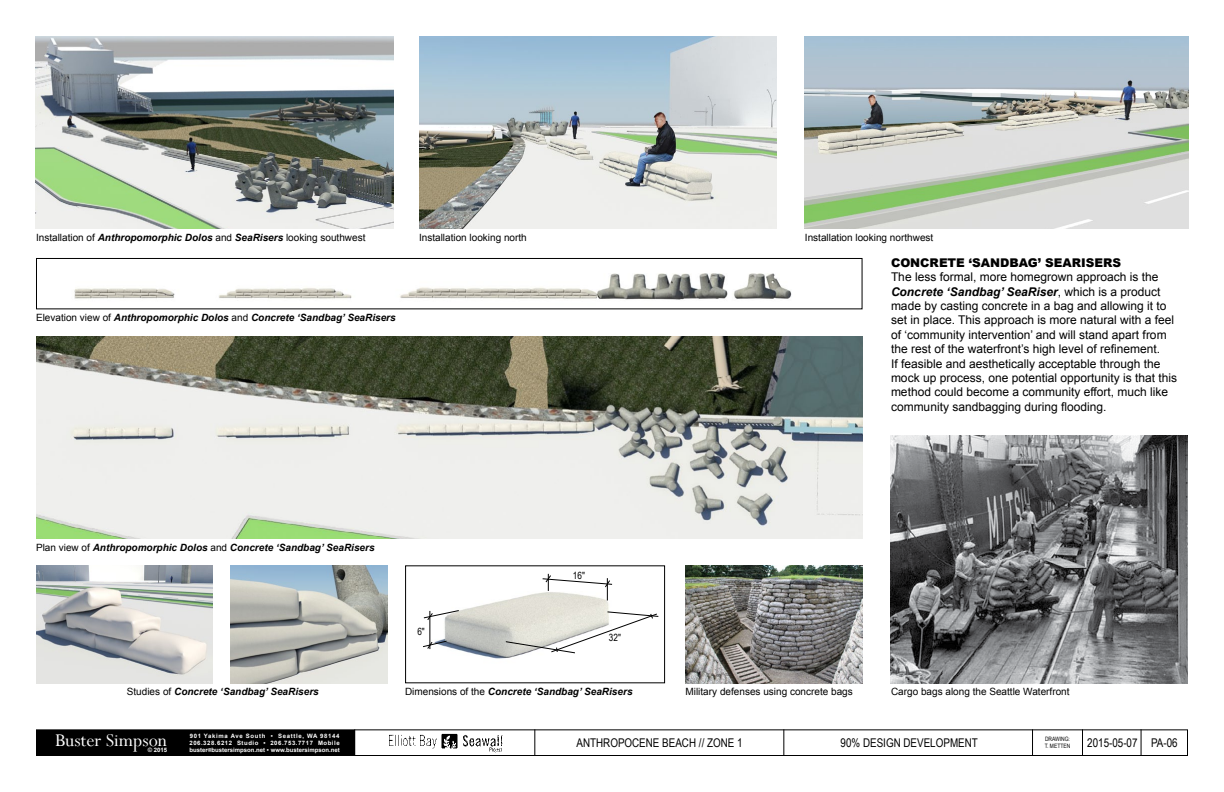
<style>
.page{position:relative;width:1224px;height:792px;background:#fff}
.page>*{position:absolute;margin:0;border:0;box-sizing:border-box;transform-origin:0 0}
.t1{font:20px "Perpetua";color:#fff}
.t2{font:12px/14.4px "Arial";color:#000}
.t3{font:12px "Arial Narrow";color:#000}
.t4{font:900 12px "Arial";color:#000}
.t5{font:italic 700 10px "Arial";color:#000}
.t6{font:10px "Arial";color:#000}
.t7{font:10px "Arial Narrow";color:#000}
.t8{font:700 6px/7px "Arial";color:#fff;text-align:justify}
.t9{font:6px/7.2px "Arial Narrow";color:#000}
.s1{font-weight:700;font-style:italic}
.s2{font-weight:400;font-style:normal}
</style>
<div class="page">
<div style="left:36px;top:729px;width:1152px;height:27px;border:1px solid #000"></div>
<div style="left:36px;top:730px;width:319px;height:26px;background:#000"></div>
<img style="left:389px;top:733px;width:114px;height:20px">
<svg style="left:534px;top:729px;width:1px;height:27px"></svg>
<svg style="left:783px;top:729px;width:1px;height:27px"></svg>
<svg style="left:1032px;top:729px;width:1px;height:27px"></svg>
<svg style="left:1082px;top:729px;width:1px;height:27px"></svg>
<svg style="left:1141px;top:729px;width:1px;height:27px"></svg>
<img style="left:36px;top:36px;width:357px;height:193px">
<img style="left:419px;top:36px;width:357px;height:193px">
<img style="left:36px;top:565px;width:177px;height:118px">
<img style="left:686px;top:565px;width:177px;height:118px">
<img style="left:805px;top:36px;width:383px;height:193px">
<div style="left:405px;top:565px;width:260px;height:118px;border:1px solid #000"></div>
<img style="left:429px;top:592px;width:180px;height:67px">
<hr style="left:430px;top:611px;width:1px;height:38px;background:#000">
<svg style="left:423px;top:610px;width:36px;height:11px"></svg>
<svg style="left:423px;top:641px;width:24px;height:9px"></svg>
<svg style="left:505px;top:611px;width:154px;height:42px"></svg>
<svg style="left:542px;top:574px;width:71px;height:26px"></svg>
<img style="left:891px;top:436px;width:297px;height:247px">
<img style="left:230px;top:565px;width:158px;height:118px">
<img style="left:36px;top:337px;width:827px;height:201px">
<img style="left:74px;top:273px;width:718px;height:27px">
<div style="left:36px;top:258px;width:827px;height:51px;border:1px solid #000"></div>
<p class="t6" style="left:36px;top:231px;width:331px">Installation of <span class="s1">Anthropomorphic Dolos</span> and <span class="s1">SeaRisers</span> looking southwest</p>
<p class="t5" style="left:36px;top:311px;width:361px"><span class="s2">Elevation view of</span> Anthropomorphic Dolos <span class="s2">and</span> Concrete ‘Sandbag’ SeaRisers</p>
<p class="t6" style="left:419px;top:231px;width:109px">Installation looking north</p>
<p class="t6" style="left:805px;top:231px;width:130px">Installation looking northwest</p>
<p class="t4" style="left:891px;top:254px;width:232px">CONCRETE ‘SANDBAG’ SEARISERS</p>
<p class="t2" style="left:891px;top:270px;width:288px">The less formal, more homegrown approach is the <span class="s1">Concrete ‘Sandbag’ SeaRiser</span>, which is a product made by casting concrete in a bag and allowing it to set in place. This approach is more natural with a feel of ‘community intervention’ and will stand apart from the rest of the waterfront’s high level of refinement.<br>If feasible and aesthetically acceptable through the mock up process, one potential opportunity is that this method could become a community effort, much like community sandbagging during flooding.</p>
<p class="t5" style="left:36px;top:541px;width:340px"><span class="s2">Plan view of</span> Anthropomorphic Dolos <span class="s2">and</span> Concrete ‘Sandbag’ SeaRisers</p>
<p class="t7" style="left:417px;top:624px;width:9px">6"</p>
<p class="t7" style="left:573px;top:568px;width:14px">16"</p>
<p class="t7" style="left:609px;top:630px;width:14px">32"</p>
<p class="t5" style="left:127px;top:685px;width:193px"><span class="s2">Studies of</span> Concrete ‘Sandbag’ SeaRisers</p>
<p class="t6" style="left:686px;top:685px;width:169px">Military defenses using concrete bags</p>
<p class="t6" style="left:891px;top:685px;width:180px">Cargo bags along the Seattle Waterfront</p>
<p class="t5" style="left:405px;top:685px;width:229px"><span class="s2">Dimensions of the</span> Concrete ‘Sandbag’ SeaRisers</p>
<p class="t8" style="left:189px;top:732px;width:152px">901 Yakima Ave South • Seattle, WA 98144<br>206.328.6212 Studio • 206.753.7717 Mobile buster<sup>@</sup>bustersimpson.net • www.bustersimpson.net</p>
<h1 class="t1" style="left:55px;top:727px;width:114px">Buster Simpson</h1>
<p class="t3" style="left:576px;top:734px;width:168px">ANTHROPOCENE BEACH // ZONE 1</p>
<p class="t3" style="left:841px;top:734px;width:139px">90% DESIGN DEVELOPMENT</p>
<p class="t3" style="left:1087px;top:734px;width:92px">2015-05-07 PA-06</p>
<p class="t8" style="left:148px;top:747px;width:21px">© 2015</p>
<p class="t9" style="left:1045px;top:735px;width:27px">DRAWING:<br>T. METTEN</p>
</div>
